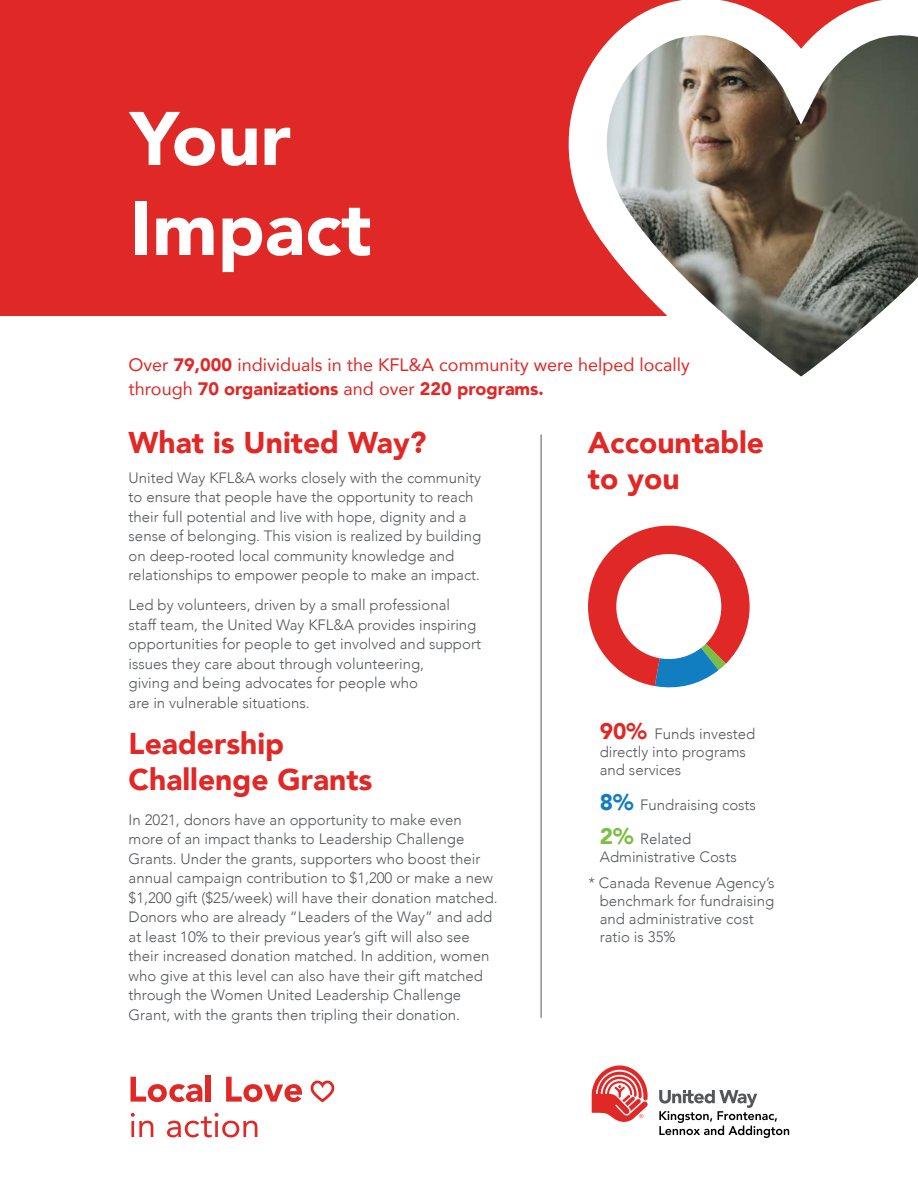
<style>
.page{position:relative;width:918px;height:1188px;background:#fff}
.page>*{position:absolute;margin:0;border:0;box-sizing:border-box;transform-origin:0 0}
.t1{font:900 75px/90px "Avenir";color:#fff}
.t2{font:900 30px/36px "Avenir";color:#e02826}
.t3{font:18px/24px "Avenir";color:#e02826}
.t4{font:300 15px/19.5px "Avenir";color:#54575a}
.s1{font-weight:900}
.s2{font-weight:900;font-size:22.5px;color:#e02826}
.s3{font-weight:900;font-size:22.5px;color:#107dc2}
.s4{font-weight:900;font-size:22.5px;color:#7dbe43}
</style>
<div class="page">
<div style="left:0;top:0;width:918px;height:315px;background:#e02826"></div>
<svg style="left:561px;top:0;width:357px;height:316px"></svg>
<img style="left:597px;top:25px;width:321px;height:352px">
<svg style="left:130px;top:1077px;width:72px;height:25px"></svg>
<div style="left:206px;top:1075px;width:5px;height:27px;background:#e02826"></div>
<svg style="left:226px;top:1077px;width:76px;height:25px"></svg>
<svg style="left:310px;top:1080px;width:25px;height:22px"></svg>
<svg style="left:131px;top:1113px;width:22px;height:24px"></svg>
<svg style="left:167px;top:1113px;width:90px;height:24px"></svg>
<svg style="left:592px;top:1065px;width:56px;height:57px"></svg>
<svg style="left:659px;top:1090px;width:130px;height:48px"></svg>
<svg style="left:588px;top:525px;width:162px;height:163px"></svg>
<hr style="left:541px;top:434px;width:1px;height:584px;background:#54575a">
<h1 class="t1" style="left:130px;top:92px;width:243px">Your<br>Impact</h1>
<p class="t3" style="left:129px;top:354px;width:563px">Over <span class="s1">79,000</span> individuals in the KFL&amp;A community were helped locally through <span class="s1">70 organizations</span> and over <span class="s1">220 programs.</span></p>
<h2 class="t2" style="left:129px;top:424px;width:299px">What is United Way?</h2>
<p class="t4" style="left:129px;top:469px;width:354px">United Way KFL&amp;A works closely with the community to ensure that people have the opportunity to reach their full potential and live with hope, dignity and a sense of belonging. This vision is realized by building on deep-rooted local community knowledge and relationships to empower people to make an impact.</p>
<p class="t4" style="left:129px;top:596px;width:354px">Led by volunteers, driven by a small professional staff team, the United Way KFL&amp;A provides inspiring opportunities for people to get involved and support issues they care about through volunteering,<br>giving and being advocates for people who<br>are in vulnerable situations.</p>
<h2 class="t2" style="left:129px;top:725px;width:245px">Leadership<br>Challenge Grants</h2>
<p class="t4" style="left:129px;top:811px;width:371px">In 2021, donors have an opportunity to make even more of an impact thanks to Leadership Challenge Grants. Under the grants, supporters who boost their annual campaign contribution to $1,200 or make a new $1,200 gift ($25/week) will have their donation matched.<br>Donors who are already “Leaders of the Way” and add at least 10% to their previous year’s gift will also see their increased donation matched. In addition, women who give at this level can also have their gift matched through the Women United Leadership Challenge Grant, with the grants then tripling their donation.</p>
<h2 class="t2" style="left:588px;top:424px;width:178px">Accountable to you</h2>
<p class="t4" style="left:600px;top:726px;width:157px;line-height:18px"><span class="s2">90%</span> Funds invested directly into programs and services</p>
<p class="t4" style="left:600px;top:796px;width:158px"><span class="s3">8%</span> Fundraising costs</p>
<p class="t4" style="left:600px;top:831px;width:138px;line-height:18px"><span class="s4">2%</span> Related<br>Administrative Costs</p>
<p class="t4" style="left:600px;top:874px;width:176px;line-height:18px;text-indent:-11px">* Canada Revenue Agency’s benchmark for fundraising and administrative cost ratio is 35%</p>
</div>
